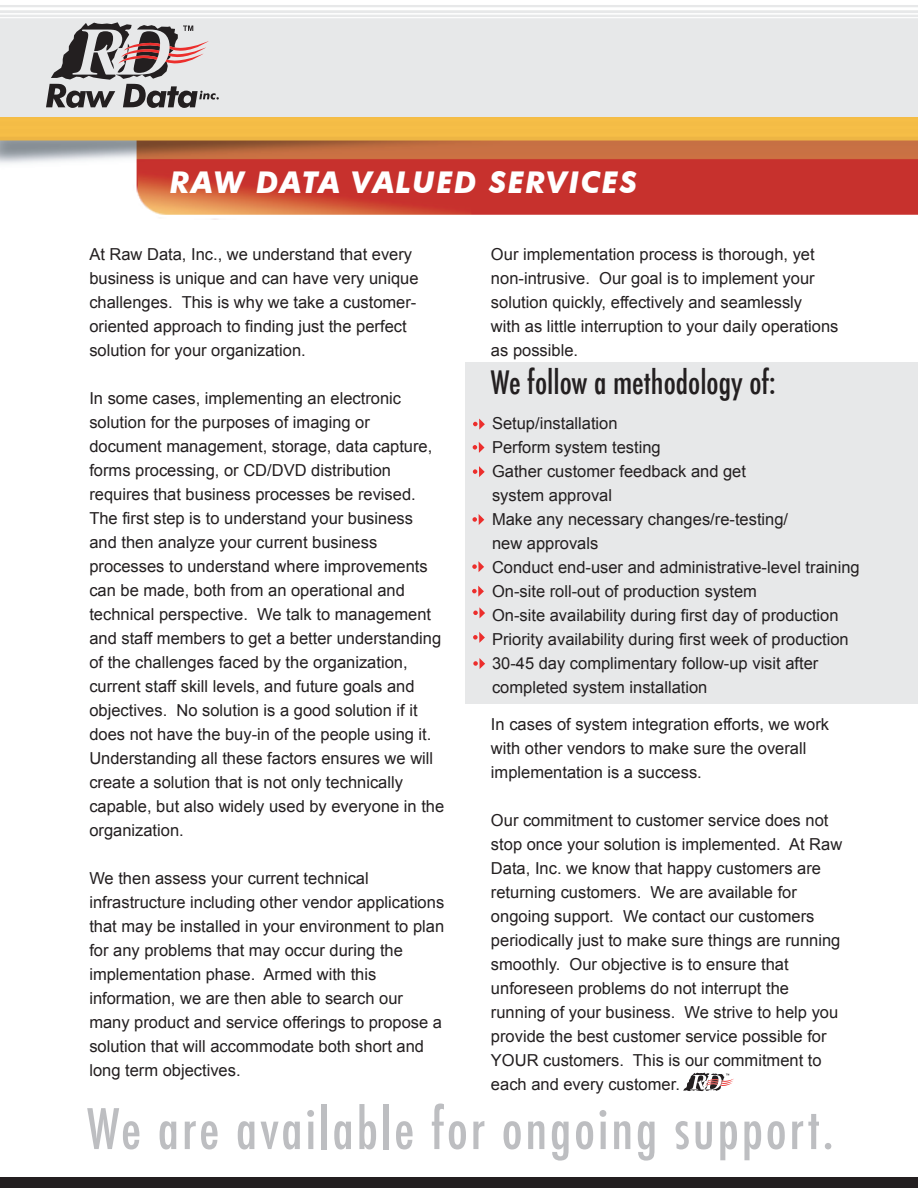
<style>
.page{position:relative;width:918px;height:1188px;background:#fff}
.page>*{position:absolute;margin:0;border:0;box-sizing:border-box;transform-origin:0 0}
.t1{font:500 condensed 54.3px "Futura";letter-spacing:.05em;color:#bdbec1}
.t2{font:500 condensed 31.5px "Futura";color:#231f20}
.t3{font:italic 700 30px "Futura BT";letter-spacing:.05em;color:#fff}
.t4{font:16.5px/24px "Arial";color:#231f20}
</style>
<div class="page">
<div style="left:465px;top:362px;width:453px;height:342px;background:#e7e8e9"></div>
<div style="left:0;top:0;width:918px;height:118px;background:#e7e8e9"></div>
<svg style="left:46px;top:22px;width:173px;height:86px"></svg>
<svg style="left:473px;top:419px;width:12px;height:11px"></svg>
<div style="left:0;top:0;width:918px;height:5px;background:#fff"></div>
<hr style="left:0;top:7px;width:918px;height:3px;background:#fff">
<hr style="left:0;top:13px;width:918px;height:2px;background:#fff">
<hr style="left:0;top:17px;width:918px;height:1px;background:#fff">
<img style="left:0;top:117px;width:918px;height:103px">
<svg style="left:473px;top:442px;width:11px;height:11px"></svg>
<svg style="left:473px;top:466px;width:12px;height:11px"></svg>
<svg style="left:472px;top:514px;width:12px;height:11px"></svg>
<svg style="left:472px;top:561px;width:12px;height:11px"></svg>
<svg style="left:472px;top:586px;width:12px;height:11px"></svg>
<div style="left:0;top:1177px;width:918px;height:11px;background:#231f20"></div>
<svg style="left:473px;top:607px;width:12px;height:11px"></svg>
<svg style="left:473px;top:632px;width:12px;height:11px"></svg>
<svg style="left:473px;top:658px;width:12px;height:11px"></svg>
<svg style="left:683px;top:1073px;width:51px;height:18px"></svg>
<h3 class="t3" style="left:170px;top:164px;width:469px">RAW DATA VALUED SERVICES</h3>
<p class="t4" style="left:89px;top:243px;width:331px">At Raw Data, Inc., we understand that every business is unique and can have very unique challenges. This is why we take a customer&shy;oriented approach to finding just the perfect solution for your organization.</p>
<p class="t4" style="left:89px;top:387px;width:356px">In some cases, implementing an electronic solution for the purposes of imaging or document management, storage, data capture, forms processing, or CD/DVD distribution requires that business processes be revised.<br>The first step is to understand your business and then analyze your current business processes to understand where improvements can be made, both from an operational and technical perspective. We talk to management and staff members to get a better understanding of the challenges faced by the organization, current staff skill levels, and future goals and objectives. No solution is a good solution if it does not have the buy-in of the people using it.<br>Understanding all these factors ensures we will create a solution that is not only technically capable, but also widely used by everyone in the organization.</p>
<p class="t4" style="left:89px;top:867px;width:356px">We then assess your current technical infrastructure including other vendor applications that may be installed in your environment to plan for any problems that may occur during the implementation phase. Armed with this information, we are then able to search our many product and service offerings to propose a solution that will accommodate both short and long term objectives.</p>
<p class="t4" style="left:491px;top:243px;width:349px">Our implementation process is thorough, yet non-intrusive. Our goal is to implement your solution quickly, effectively and seamlessly<br>with as little interruption to your daily operations as possible.</p>
<h2 class="t2" style="left:491px;top:362px;width:286px">We follow a methodology of:</h2>
<p class="t4" style="left:492px;top:411px;width:369px">Setup/installation<br>Perform system testing<br>Gather customer feedback and get<br>system approval<br>Make any necessary changes/re-testing/<br>new approvals<br>Conduct end-user and administrative-level training On-site roll-out of production system<br>On-site availability during first day of production Priority availability during first week of production 30-45 day complimentary follow-up visit after completed system installation</p>
<p class="t4" style="left:491px;top:712px;width:340px">In cases of system integration efforts, we work with other vendors to make sure the overall implementation is a success.</p>
<p class="t4" style="left:491px;top:808px;width:353px">Our commitment to customer service does not stop once your solution is implemented. At Raw Data, Inc. we know that happy customers are returning customers. We are available for ongoing support. We contact our customers periodically just to make sure things are running smoothly. Our objective is to ensure that unforeseen problems do not interrupt the running of your business. We strive to help you provide the best customer service possible for YOUR customers. This is our commitment to each and every customer.</p>
<h1 class="t1" style="left:87px;top:1094px;width:748px">We are available for ongoing support.</h1>
</div>
